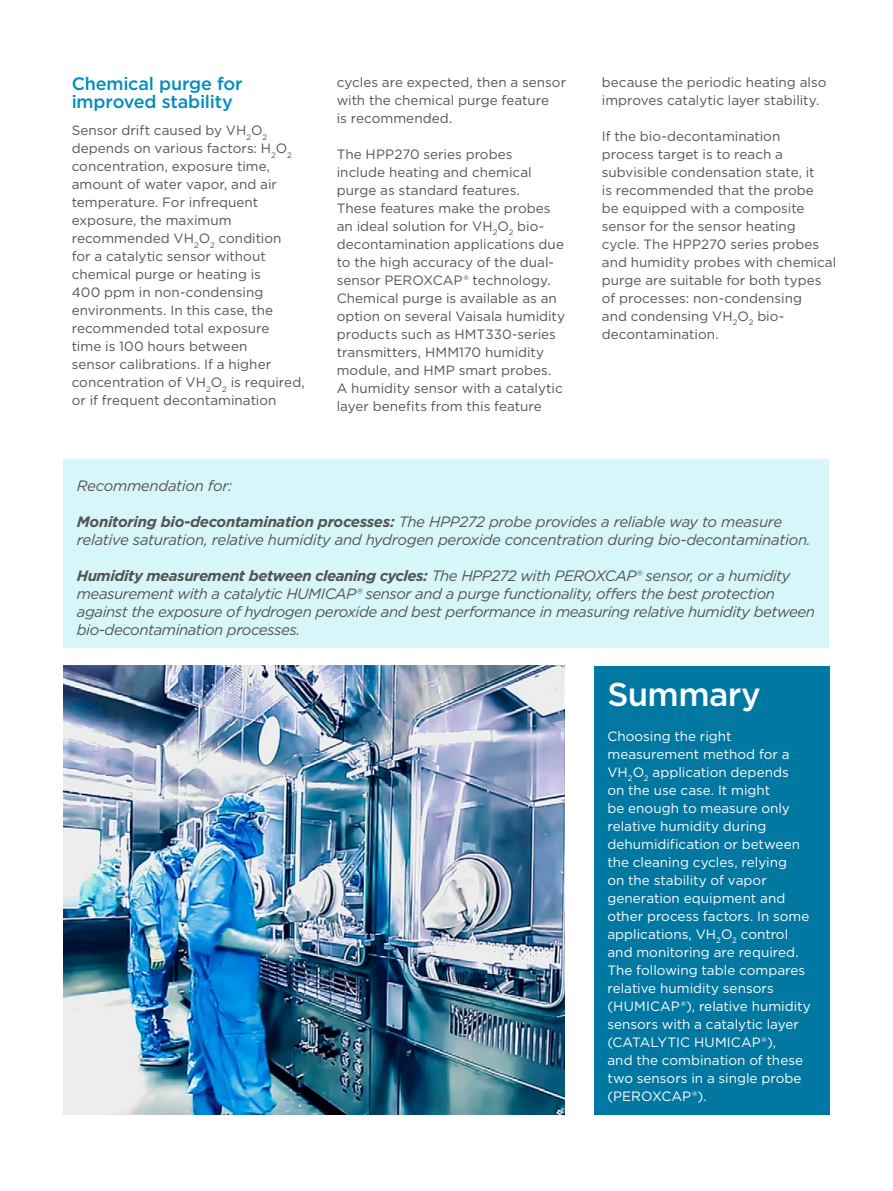
<style>
.page{position:relative;width:893px;height:1191px;background:#fff}
.page>*{position:absolute;margin:0;border:0;box-sizing:border-box;transform-origin:0 0}
.t1{font:500 33px "Gotham";letter-spacing:-.02em;color:#fff}
.t2{font:500 18px/18px "Gotham";letter-spacing:-.01em;color:#008dbf}
.t3{font:italic 15px/18px "Gotham";letter-spacing:-.03em;color:#535454}
.t4{font:13.5px/18px "Gotham";color:#535454}
.t5{font:13.5px/18px "Gotham";color:#fff}
.s1{font-weight:700}
</style>
<div class="page">
<div style="left:594px;top:665px;width:235px;height:449px;background:#0078a1"></div>
<img style="left:63px;top:665px;width:501px;height:449px">
<div style="left:63px;top:459px;width:766px;height:189px;background:#d7f6fa"></div>
<h2 class="t2" style="left:72px;top:75px;width:173px">Chemical purge for improved stability</h2>
<p class="t4" style="left:72px;top:121px;width:235px">Sensor drift caused by VH<sub>2</sub>O<sub>2 </sub>depends on various factors: H<sub>2</sub>O<sub>2 </sub>concentration, exposure time, amount of water vapor, and air temperature. For infrequent exposure, the maximum recommended VH<sub>2</sub>O<sub>2</sub> condition<br>for a catalytic sensor without chemical purge or heating is<br>400 ppm in non-condensing environments. In this case, the recommended total exposure<br>time is 100 hours between<br>sensor calibrations. If a higher concentration of VH<sub>2</sub>O<sub>2</sub> is required, or if frequent decontamination</p>
<p class="t4" style="left:337px;top:73px;width:231px">cycles are expected, then a sensor with the chemical purge feature<br>is recommended.</p>
<p class="t4" style="left:337px;top:145px;width:230px">The HPP270 series probes<br>include heating and chemical purge as standard features.<br>These features make the probes an ideal solution for VH<sub>2</sub>O<sub>2</sub> bio&shy;decontamination applications due to the high accuracy of the dual&shy;sensor PEROXCAP® technology.<br>Chemical purge is available as an option on several Vaisala humidity products such as HMT330-series transmitters, HMM170 humidity module, and HMP smart probes.<br>A humidity sensor with a catalytic layer benefits from this feature</p>
<p class="t4" style="left:602px;top:73px;width:226px">because the periodic heating also improves catalytic layer stability.</p>
<p class="t4" style="left:602px;top:127px;width:236px">If the bio-decontamination<br>process target is to reach a subvisible condensation state, it<br>is recommended that the probe<br>be equipped with a composite sensor for the sensor heating cycle. The HPP270 series probes and humidity probes with chemical purge are suitable for both types of processes: non-condensing<br>and condensing VH<sub>2</sub>O<sub>2</sub> bio&shy;decontamination.</p>
<p class="t3" style="left:77px;top:476px;width:157px">Recommendation for:</p>
<p class="t3" style="left:77px;top:512px;width:735px"><span class="s1">Monitoring bio-decontamination processes:</span> The HPP272 probe provides a reliable way to measure relative saturation, relative humidity and hydrogen peroxide concentration during bio-decontamination.</p>
<p class="t3" style="left:77px;top:566px;width:740px"><span class="s1">Humidity measurement between cleaning cycles:</span> The HPP272 with PEROXCAP® sensor, or a humidity measurement with a catalytic HUMICAP® sensor and a purge functionality, offers the best protection against the exposure of hydrogen peroxide and best performance in measuring relative humidity between bio-decontamination processes.</p>
<h1 class="t1" style="left:607px;top:672px;width:155px">Summary</h1>
<p class="t5" style="left:607px;top:726px;width:205px">Choosing the right measurement method for a<br>VH<sub>2</sub>O<sub>2</sub> application depends<br>on the use case. It might<br>be enough to measure only relative humidity during dehumidification or between the cleaning cycles, relying<br>on the stability of vapor generation equipment and other process factors. In some applications, VH<sub>2</sub>O<sub>2</sub> control and monitoring are required.<br>The following table compares relative humidity sensors (HUMICAP®), relative humidity sensors with a catalytic layer (CATALYTIC HUMICAP®),<br>and the combination of these two sensors in a single probe (PEROXCAP®).</p>
</div>
